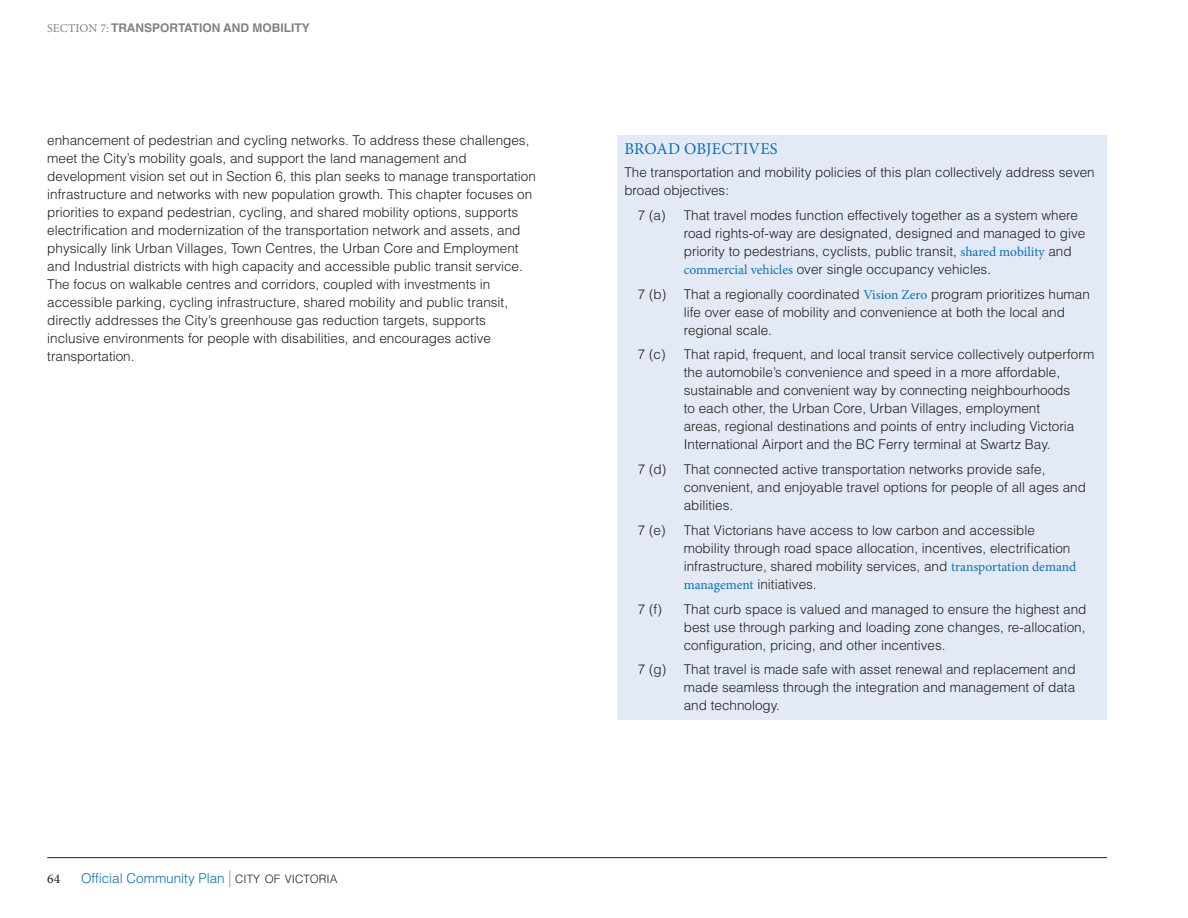
<style>
.page{position:relative;width:1188px;height:918px;background:#fff}
.page>*{position:absolute;margin:0;border:0;box-sizing:border-box;transform-origin:0 0}
.section_sub_head_roman{font:16.5px "Minion Pro";letter-spacing:.01em;color:#0970b9}
.body_text___list{font:300 13.5px/18px "Helvetica LT Std";color:#231f20}
.body_text_sp__0625{font:300 13.5px/18px "Helvetica LT Std";color:#231f20}
.t1{font:300 13.5px "Helvetica LT Std";color:#0970b9}
.t2{font:13.5px "Minion Pro";color:#231f20}
.chpt_head_sm_L{font:700 12px "Helvetica LT Std";color:#808285}
.s1{font-family:"Minion Pro";font-weight:400}
.s2{font-size:16.8px;color:#939598}
.s3{font-size:11.55px;color:#231f20}
.s4{font-family:"Minion Pro";font-weight:400;color:#0970b9}
</style>
<div class="page">
<hr style="left:47px;top:857px;width:1060px;height:1px;background:#231f20">
<div style="left:618px;top:135px;width:489px;height:585px;background:#e4eaf5"></div>
<p class="chpt_head_sm_L" style="left:47px;top:20px;width:264px"><span class="s1">SECTION 7:</span> TRANSPORTATION AND MOBILITY</p>
<p class="body_text_sp__0625" style="left:47px;top:131px;width:490px">enhancement of pedestrian and cycling networks. To address these challenges, meet the City’s mobility goals, and support the land management and development vision set out in Section 6, this plan seeks to manage transportation infrastructure and networks with new population growth. This chapter focuses on priorities to expand pedestrian, cycling, and shared mobility options, supports electrification and modernization of the transportation network and assets, and physically link Urban Villages, Town Centres, the Urban Core and Employment and Industrial districts with high capacity and accessible public transit service.<br>The focus on walkable centres and corridors, coupled with investments in accessible parking, cycling infrastructure, shared mobility and public transit, directly addresses the City’s greenhouse gas reduction targets, supports inclusive environments for people with disabilities, and encourages active transportation.</p>
<p class="t2" style="left:47px;top:870px;width:14px">64</p>
<p class="t1" style="left:81px;top:869px;width:258px">Official Community Plan <span class="s2">|</span> <span class="s3">CITY OF VICTORIA</span></p>
<p class="section_sub_head_roman" style="left:624px;top:137px;width:155px">BROAD OBJECTIVES</p>
<p class="body_text_sp__0625" style="left:624px;top:163px;width:472px">The transportation and mobility policies of this plan collectively address seven broad objectives:</p>
<p class="body_text___list" style="left:638px;top:206px;width:29px">7 (a)</p>
<p class="body_text___list" style="left:684px;top:206px;width:403px">That travel modes function effectively together as a system where road rights-of-way are designated, designed and managed to give priority to pedestrians, cyclists, public transit, <span class="s4">shared mobility</span> and <span class="s4">commercial vehicles</span> over single occupancy vehicles.</p>
<p class="body_text___list" style="left:638px;top:285px;width:30px">7 (b)</p>
<p class="body_text___list" style="left:684px;top:285px;width:408px">That a regionally coordinated <span class="s4">Vision Zero</span> program prioritizes human life over ease of mobility and convenience at both the local and regional scale.</p>
<p class="body_text___list" style="left:638px;top:345px;width:29px">7 (c)</p>
<p class="body_text___list" style="left:684px;top:345px;width:412px">That rapid, frequent, and local transit service collectively outperform the automobile’s convenience and speed in a more affordable, sustainable and convenient way by connecting neighbourhoods<br>to each other, the Urban Core, Urban Villages, employment<br>areas, regional destinations and points of entry including Victoria International Airport and the BC Ferry terminal at Swartz Bay.</p>
<p class="body_text___list" style="left:638px;top:460px;width:30px">7 (d)</p>
<p class="body_text___list" style="left:684px;top:460px;width:404px">That connected active transportation networks provide safe, convenient, and enjoyable travel options for people of all ages and abilities.</p>
<p class="body_text___list" style="left:638px;top:521px;width:29px">7 (e)</p>
<p class="body_text___list" style="left:684px;top:521px;width:394px">That Victorians have access to low carbon and accessible mobility through road space allocation, incentives, electrification infrastructure, shared mobility services, and <span class="s4">transportation demand management</span> initiatives.</p>
<p class="body_text___list" style="left:638px;top:600px;width:26px">7 (f)</p>
<p class="body_text___list" style="left:684px;top:600px;width:404px;text-align:justify">That curb space is valued and managed to ensure the highest and best use through parking and loading zone changes, re-allocation, configuration, pricing, and other incentives.</p>
<p class="body_text___list" style="left:638px;top:660px;width:30px">7 (g)</p>
<p class="body_text___list" style="left:684px;top:660px;width:393px;text-align:justify">That travel is made safe with asset renewal and replacement and made seamless through the integration and management of data and technology.</p>
</div>
